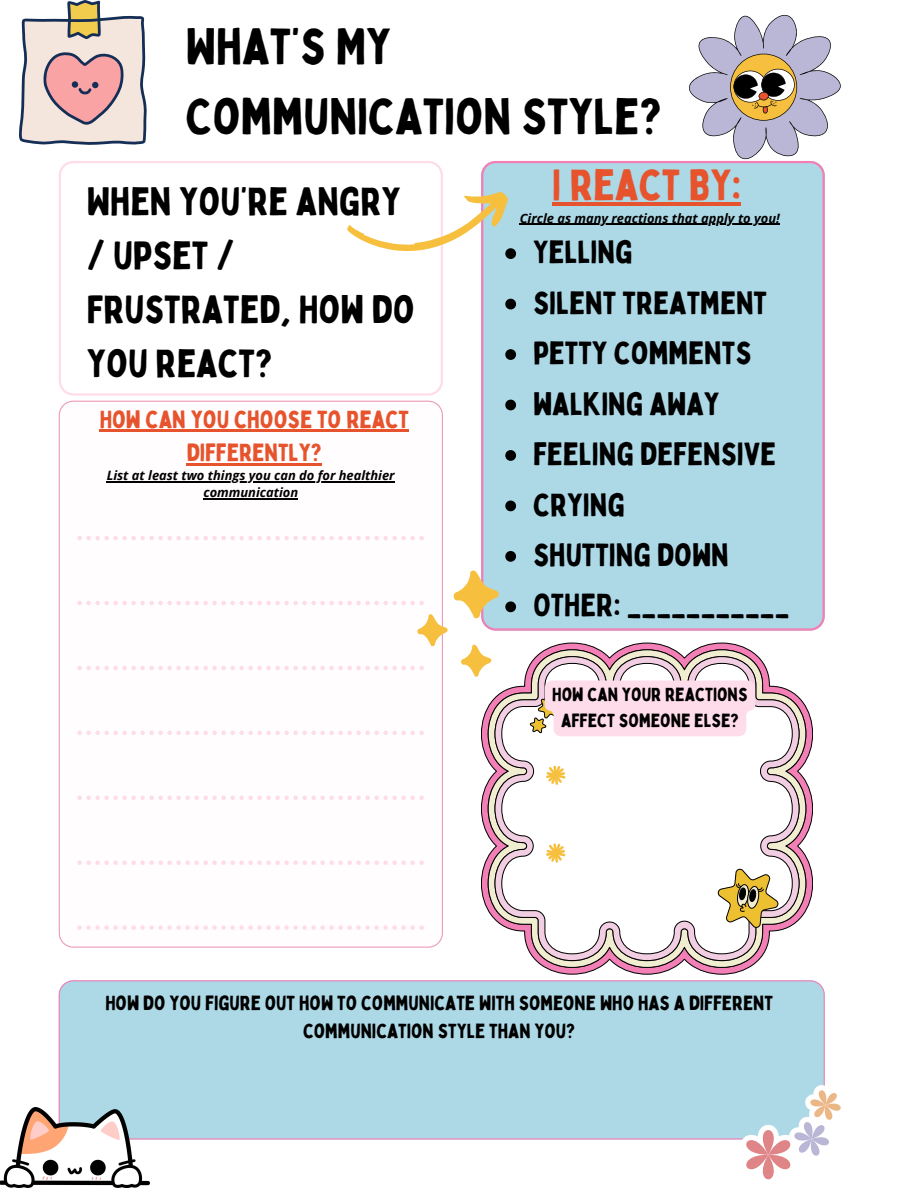
<style>
.page{position:relative;width:918px;height:1188px;background:#fff}
.page>*{position:absolute;margin:0;border:0;box-sizing:border-box;transform-origin:0 0}
.t1{font:49.95px/69.8px "Bobby Jones";color:#000}
.t2{font:42.9px "Bobby Jones";color:#e6532c}
.t3{font:38.7px/53.7px "Bobby Jones";color:#000}
.t4{font:31.5px "Bobby Jones";color:#000}
.t5{font:24.3px/33.3px "Bobby Jones";color:#e6532c;text-align:center}
.t6{font:20.1px/27.9px "Bobby Jones";color:#000;text-align:center}
.t7{font:18.6px/25.8px "Bobby Jones";color:#000;text-align:center}
.t8{font:italic 700 12.9px/17.2px "Open Sans";color:#000;text-align:center}
</style>
<div class="page">
<svg style="left:59px;top:161px;width:384px;height:235px"></svg>
<div style="left:59px;top:980px;width:766px;height:160px;background:#add8e6"></div>
<svg style="left:689px;top:14px;width:152px;height:146px"></svg>
<div style="left:481px;top:161px;width:344px;height:470px;background:#add8e6"></div>
<svg style="left:481px;top:643px;width:332px;height:332px"></svg>
<svg style="left:488px;top:649px;width:319px;height:319px"></svg>
<svg style="left:494px;top:656px;width:306px;height:305px"></svg>
<svg style="left:717px;top:868px;width:62px;height:60px"></svg>
<svg style="left:59px;top:401px;width:384px;height:546px"></svg>
<img style="left:0;top:1108px;width:150px;height:80px">
<svg style="left:730px;top:1082px;width:111px;height:98px"></svg>
<svg style="left:19px;top:0;width:128px;height:145px;background:#d9c3bf"></svg>
<svg style="left:77px;top:536px;width:347px;height:4px"></svg>
<svg style="left:77px;top:731px;width:347px;height:4px"></svg>
<svg style="left:77px;top:796px;width:347px;height:4px"></svg>
<svg style="left:77px;top:860px;width:347px;height:5px"></svg>
<svg style="left:77px;top:925px;width:347px;height:5px"></svg>
<hr style="left:552px;top:202px;width:189px;height:4px;background:#e6532c">
<svg style="left:530px;top:681px;width:225px;height:104px"></svg>
<svg style="left:346px;top:181px;width:171px;height:89px"></svg>
<svg style="left:505px;top:299px;width:11px;height:10px"></svg>
<svg style="left:505px;top:349px;width:11px;height:11px"></svg>
<svg style="left:505px;top:400px;width:11px;height:10px"></svg>
<svg style="left:505px;top:450px;width:11px;height:11px"></svg>
<svg style="left:505px;top:501px;width:11px;height:10px"></svg>
<svg style="left:505px;top:551px;width:11px;height:11px"></svg>
<svg style="left:77px;top:570px;width:439px;height:108px"></svg>
<hr style="left:100px;top:430px;width:309px;height:2px;background:#e6532c">
<hr style="left:187px;top:463px;width:135px;height:2px;background:#e6532c">
<hr style="left:107px;top:481px;width:288px;height:1px;background:#000">
<hr style="left:203px;top:499px;width:95px;height:1px;background:#000">
<svg style="left:545px;top:843px;width:21px;height:20px"></svg>
<hr style="left:520px;top:224px;width:260px;height:1px;background:#000">
<h2 class="t1" style="left:186px;top:10px;width:478px">WHAT’S MY<br>COMMUNICATION STYLE?</h2>
<p class="t3" style="left:87px;top:174px;width:329px">WHEN YOU’RE ANGRY / UPSET /<br>FRUSTRATED, HOW DO<br>YOU REACT?</p>
<p class="t5" style="left:100px;top:402px;width:311px">HOW CAN YOU CHOOSE TO REACT<br>DIFFERENTLY?</p>
<p class="t8" style="left:107px;top:467px;width:289px">List at least two things you can do for healthier communication</p>
<h1 class="t2" style="left:552px;top:158px;width:190px">I REACT BY:</h1>
<h4 class="t8" style="left:520px;top:209px;width:262px">Circle as many reactions that apply to you!</h4>
<p class="t4" style="left:533px;top:232px;width:101px">YELLING</p>
<p class="t4" style="left:533px;top:283px;width:236px">SILENT TREATMENT</p>
<p class="t4" style="left:533px;top:333px;width:220px">PETTY COMMENTS</p>
<p class="t4" style="left:533px;top:384px;width:188px">WALKING AWAY</p>
<p class="t4" style="left:533px;top:434px;width:245px">FEELING DEFENSIVE</p>
<p class="t4" style="left:533px;top:485px;width:93px">CRYING</p>
<p class="t4" style="left:533px;top:535px;width:197px">SHUTTING DOWN</p>
<p class="t4" style="left:533px;top:586px;width:258px">OTHER: ___________</p>
<h2 class="t7" style="left:552px;top:682px;width:197px">HOW CAN YOUR REACTIONS<br>AFFECT SOMEONE ELSE?</h2>
<p class="t6" style="left:105px;top:989px;width:669px">HOW DO YOU FIGURE OUT HOW TO COMMUNICATE WITH SOMEONE WHO HAS A DIFFERENT<br>COMMUNICATION STYLE THAN YOU?</p>
</div>
